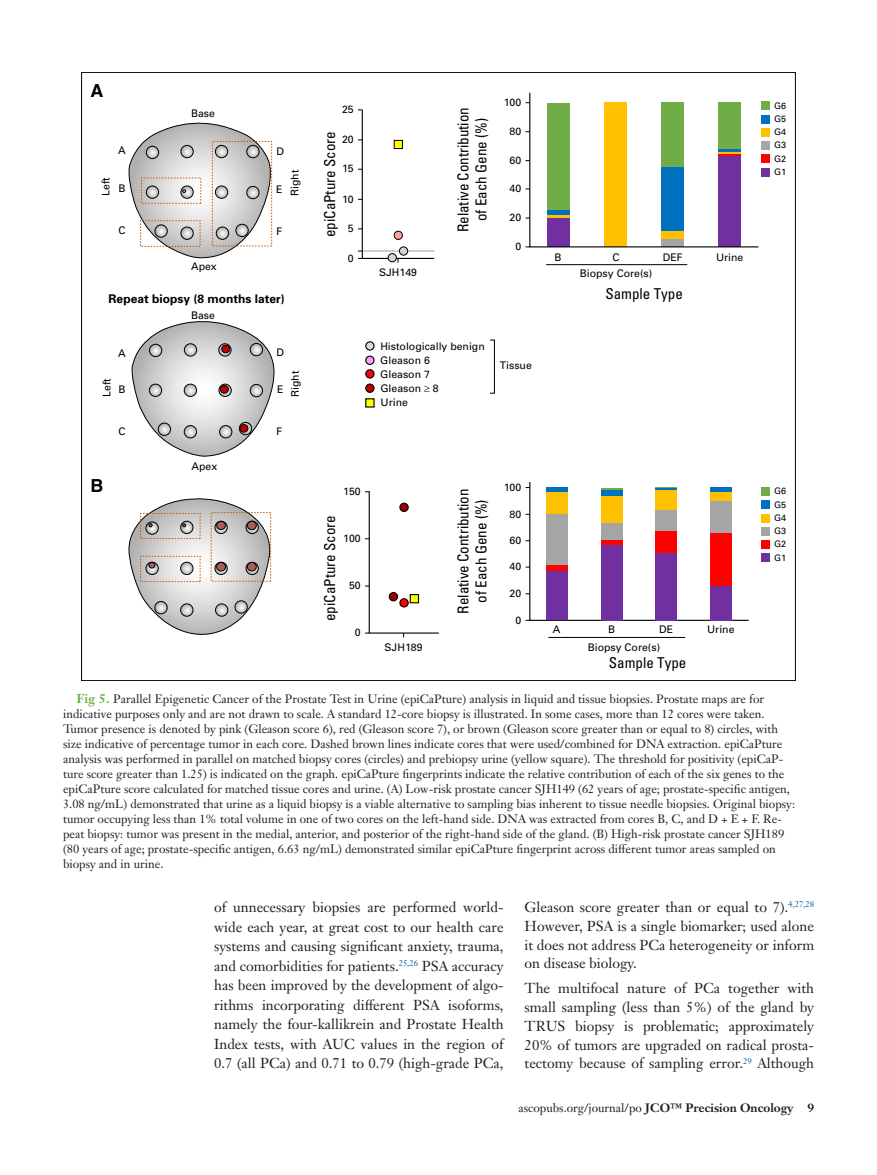
<style>
.page{position:relative;width:877px;height:1175px;background:#fff}
.page>*{position:absolute;margin:0;border:0;box-sizing:border-box;transform-origin:0 0}
.t1{font:700 18px "Helvetica";color:#000}
.t2{font:condensed 15px/18px "Univers";color:#000;text-align:center}
.t3{font:14.25px/19.5px "Janson Text LT Pro";color:#231f20;text-align:justify}
.t4{font:12px/15px "Janson Text LT Pro";color:#231f20}
.t5{font:700 12px "Univers";color:#000}
.t6{font:10.5px/14px "Univers";color:#000;text-align:center}
.t7{font:9px/13.2px "Univers";color:#000;text-align:justify}
.s1{font-weight:700;font-size:12.75px;color:#6ab342}
.s2{font-weight:700}
</style>
<div class="page">
<svg style="left:81px;top:72px;width:715px;height:609px"></svg>
<h1 class="t1" style="left:91px;top:80px;width:14px">A</h1>
<p class="t6" style="left:118px;top:143px;width:9px">A</p>
<p class="t6" style="left:191px;top:106px;width:25px">Base</p>
<p class="t6" style="left:276px;top:144px;width:9px">D</p>
<p class="t6" style="left:99px;top:196px;width:20px;rotate:-90deg">Left</p>
<p class="t6" style="left:288px;top:196px;width:28px;rotate:-90deg">Right</p>
<p class="t6" style="left:119px;top:182px;width:9px">B</p>
<p class="t6" style="left:276px;top:182px;width:8px">E</p>
<p class="t6" style="left:119px;top:224px;width:9px">C</p>
<p class="t6" style="left:191px;top:259px;width:27px">Apex</p>
<p class="t6" style="left:277px;top:224px;width:7px">F</p>
<p class="t5" style="left:109px;top:291px;width:178px">Repeat biopsy (8 months later)</p>
<p class="t6" style="left:118px;top:346px;width:9px">A</p>
<p class="t6" style="left:191px;top:308px;width:25px">Base</p>
<p class="t6" style="left:276px;top:345px;width:9px">D</p>
<p class="t6" style="left:100px;top:397px;width:20px;rotate:-90deg">Left</p>
<p class="t6" style="left:288px;top:397px;width:28px;rotate:-90deg">Right</p>
<p class="t6" style="left:119px;top:383px;width:9px">B</p>
<p class="t6" style="left:277px;top:383px;width:8px">E</p>
<p class="t6" style="left:119px;top:425px;width:9px">C</p>
<h1 class="t1" style="left:91px;top:475px;width:14px">B</h1>
<p class="t6" style="left:191px;top:459px;width:27px">Apex</p>
<p class="t6" style="left:277px;top:425px;width:7px">F</p>
<p class="t6" style="left:342px;top:102px;width:13px">25</p>
<p class="t2" style="left:321px;top:237px;width:107px;rotate:-90deg">epiCaPture Score</p>
<p class="t6" style="left:342px;top:132px;width:13px">20</p>
<p class="t6" style="left:342px;top:162px;width:13px">15</p>
<p class="t6" style="left:342px;top:192px;width:13px">10</p>
<p class="t6" style="left:348px;top:221px;width:7px">5</p>
<p class="t6" style="left:348px;top:251px;width:7px">0</p>
<p class="t6" style="left:379px;top:265px;width:39px">SJH149</p>
<p class="t2" style="left:454px;top:232px;width:126px;rotate:-90deg">Relative Contribution of Each Gene (%)</p>
<p class="t6" style="left:504px;top:95px;width:19px">100</p>
<p class="t6" style="left:510px;top:124px;width:13px">80</p>
<p class="t6" style="left:510px;top:153px;width:13px">60</p>
<p class="t6" style="left:510px;top:181px;width:13px">40</p>
<p class="t6" style="left:510px;top:211px;width:13px">20</p>
<p class="t6" style="left:515px;top:239px;width:7px">0</p>
<p class="t6" style="left:380px;top:339px;width:106px">Histologically benign</p>
<p class="t6" style="left:380px;top:354px;width:60px;text-align:left">Gleason 6<br>Gleason 7<br>Gleason ▼ 8</p>
<p class="t6" style="left:381px;top:395px;width:29px">Urine</p>
<p class="t6" style="left:500px;top:358px;width:34px">Tissue</p>
<p class="t6" style="left:555px;top:250px;width:9px">B</p>
<p class="t6" style="left:580px;top:249px;width:74px;line-height:16.5px">C<br>Biopsy Core(s)</p>
<p class="t6" style="left:663px;top:250px;width:21px">DEF</p>
<p class="t6" style="left:716px;top:250px;width:29px">Urine</p>
<p class="t2" style="left:605px;top:285px;width:79px">Sample Type</p>
<p class="t6" style="left:343px;top:484px;width:19px">150</p>
<p class="t6" style="left:343px;top:531px;width:19px">100</p>
<p class="t6" style="left:349px;top:578px;width:13px">50</p>
<p class="t6" style="left:355px;top:625px;width:7px">0</p>
<p class="t2" style="left:321px;top:621px;width:107px;rotate:-90deg">epiCaPture Score</p>
<p class="t6" style="left:385px;top:640px;width:39px">SJH189</p>
<p class="t2" style="left:454px;top:613px;width:126px;rotate:-90deg">Relative Contribution of Each Gene (%)</p>
<p class="t6" style="left:504px;top:480px;width:19px">100</p>
<p class="t6" style="left:510px;top:507px;width:13px">80</p>
<p class="t6" style="left:510px;top:533px;width:13px">60</p>
<p class="t6" style="left:510px;top:559px;width:13px">40</p>
<p class="t6" style="left:510px;top:586px;width:13px">20</p>
<p class="t6" style="left:515px;top:613px;width:7px">0</p>
<p class="t6" style="left:553px;top:622px;width:9px">A</p>
<p class="t6" style="left:608px;top:622px;width:9px">B</p>
<p class="t6" style="left:659px;top:622px;width:15px">DE</p>
<p class="t6" style="left:707px;top:622px;width:29px">Urine</p>
<p class="t6" style="left:588px;top:640px;width:74px">Biopsy Core(s)</p>
<p class="t2" style="left:609px;top:653px;width:79px">Sample Type</p>
<p class="t7" style="left:774px;top:99px;width:14px">G6<br>G5<br>G4<br>G3<br>G2<br>G1</p>
<p class="t7" style="left:774px;top:485px;width:14px">G6<br>G5<br>G4<br>G3<br>G2<br>G1</p>
<p class="t4" style="left:63px;top:691px;width:734px;text-indent:13px"><span class="s1">Fig 5.</span> Parallel Epigenetic Cancer of the Prostate Test in Urine (epiCaPture) analysis in liquid and tissue biopsies. Prostate maps are for indicative purposes only and are not drawn to scale. A standard 12-core biopsy is illustrated. In some cases, more than 12 cores were taken.<br>Tumor presence is denoted by pink (Gleason score 6), red (Gleason score 7), or brown (Gleason score greater than or equal to 8) circles, with size indicative of percentage tumor in each core. Dashed brown lines indicate cores that were used/combined for DNA extraction. epiCaPture analysis was performed in parallel on matched biopsy cores (circles) and prebiopsy urine (yellow square). The threshold for positivity (epiCaP&shy;ture score greater than 1.25) is indicated on the graph. epiCaPture fingerprints indicate the relative contribution of each of the six genes to the epiCaPture score calculated for matched tissue cores and urine. (A) Low-risk prostate cancer SJH149 (62 years of age; prostate-specific antigen, 3.08 ng/mL) demonstrated that urine as a liquid biopsy is a viable alternative to sampling bias inherent to tissue needle biopsies. Original biopsy: tumor occupying less than 1% total volume in one of two cores on the left-hand side. DNA was extracted from cores B, C, and D + E + F. Re&shy;peat biopsy: tumor was present in the medial, anterior, and posterior of the right-hand side of the gland. (B) High-risk prostate cancer SJH189 (80 years of age; prostate-specific antigen, 6.63 ng/mL) demonstrated similar epiCaPture fingerprint across different tumor areas sampled on biopsy and in urine.</p>
<p class="t3" style="left:214px;top:897px;width:291px">of unnecessary biopsies are performed world&shy;wide each year, at great cost to our health care systems and causing significant anxiety, trauma, and comorbidities for patients.<sup>25,26</sup> PSA accuracy has been improved by the development of algo&shy;rithms incorporating different PSA isoforms, namely the four-kallikrein and Prostate Health Index tests, with AUC values in the region of 0.7 (all PCa) and 0.71 to 0.79 (high-grade PCa,</p>
<p class="t3" style="left:525px;top:897px;width:291px;line-height:18.8px">Gleason score greater than or equal to 7).<sup>4,27,28<br></sup>However, PSA is a single biomarker; used alone it does not address PCa heterogeneity or inform on disease biology.</p>
<p class="t3" style="left:525px;top:979px;width:291px;line-height:18.8px">The multifocal nature of PCa together with small sampling (less than 5%) of the gland by TRUS biopsy is problematic; approximately 20% of tumors are upgraded on radical prosta&shy;tectomy because of sampling error.<sup>29</sup> Although</p>
<p class="t4" style="left:518px;top:1100px;width:297px">ascopubs.org/journal/po <span class="s2">JCO™ Precision Oncology 9</span></p>
</div>
